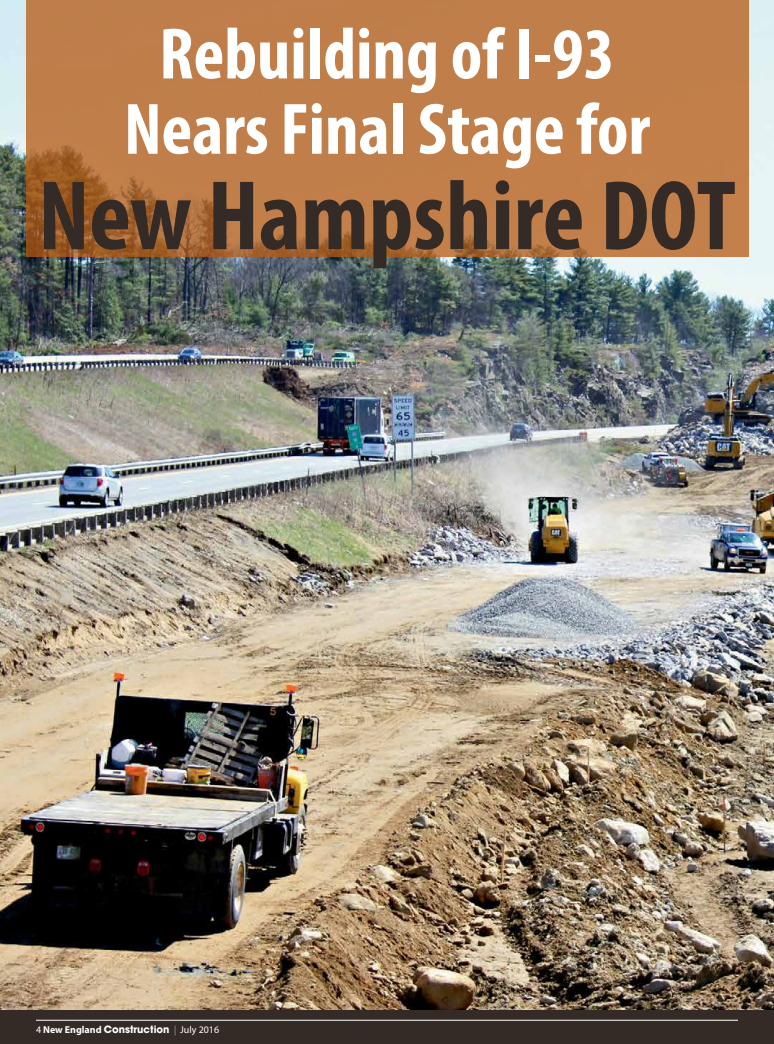
<style>
.page{position:relative;width:774px;height:1044px;background:#fff}
.page>*{position:absolute;margin:0;border:0;box-sizing:border-box;transform-origin:0 0}
.t1{font:700 condensed 99.8px "Myriad Pro";color:#342b26}
.t2{font:700 condensed 73.5px/75.3px "Myriad Pro";color:#fff;text-align:center}
.t3{font:700 10px "ITC Avant Garde Std";color:#fff}
.s1{font-family:"Myriad Pro";font-weight:400}
.s2{font-family:"Myriad Pro"}
.s3{font-weight:200}
</style>
<div class="page">
<img style="left:0;top:0;width:774px;height:1010px">
<svg style="left:26px;top:0;width:722px;height:257px;background:#bd7b46"></svg>
<div style="left:0;top:1010px;width:774px;height:34px;background:#342b26"></div>
<hr style="left:36px;top:1020px;width:702px;height:1px;background:#fff">
<p class="t2" style="left:124px;top:15px;width:528px">Rebuilding of I-93<br>Nears Final Stage for</p>
<h1 class="t1" style="left:38px;top:154px;width:699px">New Hampshire DOT</h1>
<p class="t3" style="left:36px;top:1022px;width:185px"><span class="s1">4</span> <span class="s2">New England</span> Construction <span class="s3">|</span> <span class="s1">July 2016</span></p>
</div>
